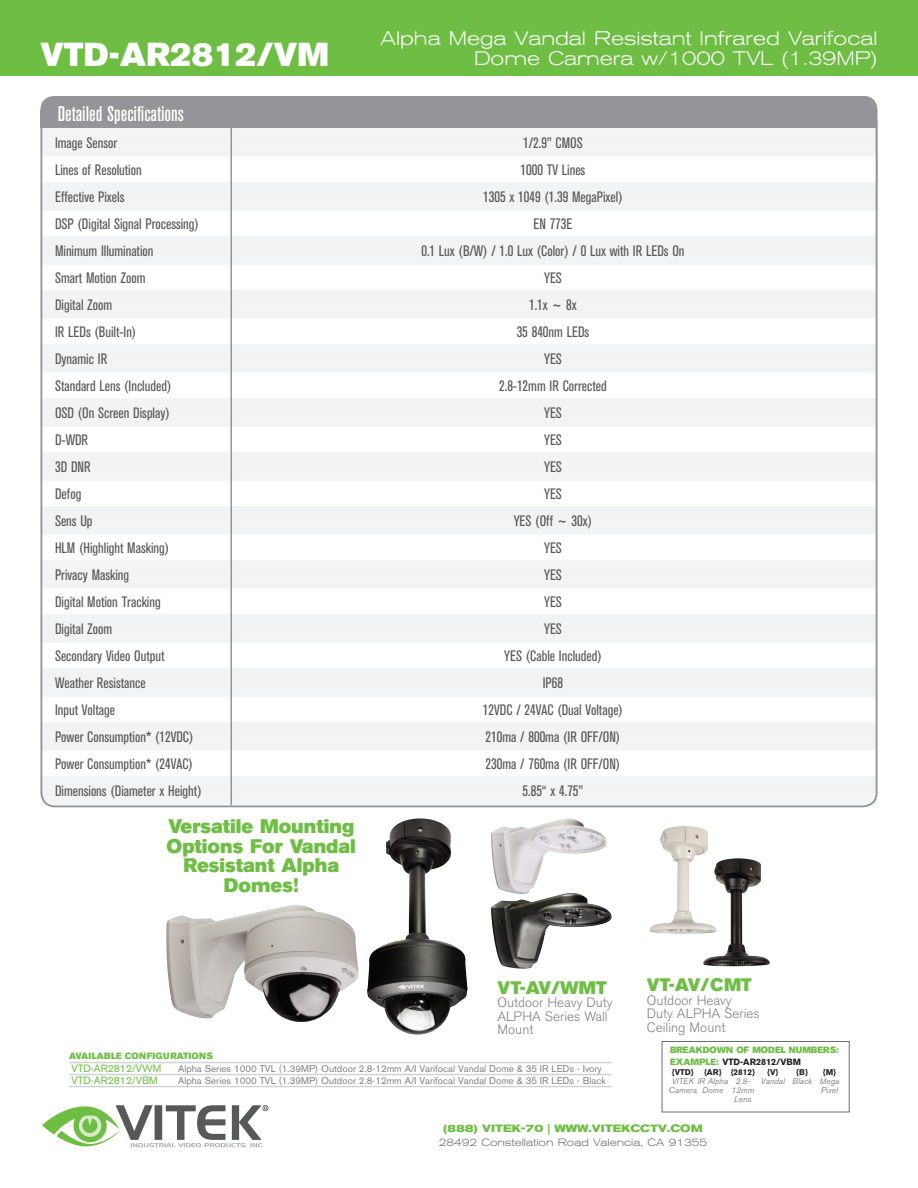
<style>
.page{position:relative;width:918px;height:1188px;background:#fff}
.page>*{position:absolute;margin:0;border:0;box-sizing:border-box;transform-origin:0 0}
.t1{font:33px "Akzidenz Grotesk BE Super";letter-spacing:.01em;color:#fff}
.t2{font:500 condensed 21px "Akzidenz Grotesk BE";color:#fff}
.t3{font:300 expanded 19.5px/19.5px "Akzidenz Grotesk BE";color:#fff;text-align:right}
.t4{font:19.5px/19.5px "Akzidenz Grotesk BE Super";color:#6ebe44;text-align:center}
.t5{font:18px "Akzidenz Grotesk BE Super";color:#6ebe44}
.t6{font:condensed 15px/27px "Akzidenz Grotesk BE";color:#57585a}
.t7{font:300 13.5px/13.5px "Akzidenz Grotesk BE";color:#808285}
.t8{font:300 expanded 10.5px "Akzidenz Grotesk BE";color:#6c6d70}
.t9{font:700 expanded 10.5px "Akzidenz Grotesk BE";color:#6ebe44}
.t10{font:10.5px/12px "Akzidenz Grotesk BE";color:#6ebe44}
.t11{font:9.75px/12px "Akzidenz Grotesk BE";color:#808285}
.t12{font:9px "Akzidenz Grotesk BE Super";color:#6ebe44}
.t13{font:9px "Akzidenz Grotesk BE Super";letter-spacing:.02em;color:#6ebe44}
.t14{font:700 9px "Akzidenz Grotesk BE";color:#231f20}
.t15{font:italic 8.25px/9px "Akzidenz Grotesk BE";color:#808285}
.t16{font:700 8.25px "Akzidenz Grotesk BE";color:#231f20}
.s1{font-family:"Akzidenz Grotesk BE Super";font-weight:400;color:#6ebe44}
</style>
<div class="page">
<div style="left:0;top:0;width:918px;height:75px;background:#6ebe44"></div>
<div style="left:40px;top:96px;width:838px;height:125px;background:#939598;border-radius:14px"></div>
<div style="left:40px;top:124px;width:838px;height:682px;background:#fff"></div>
<div style="left:40px;top:128px;width:838px;height:21px;background:#f2f3f4"></div>
<div style="left:40px;top:149px;width:838px;height:8px;background:#f2f3f4"></div>
<div style="left:40px;top:182px;width:838px;height:21px;background:#f2f3f4"></div>
<div style="left:40px;top:203px;width:838px;height:8px;background:#f2f3f4"></div>
<div style="left:40px;top:236px;width:838px;height:21px;background:#f2f3f4"></div>
<div style="left:40px;top:257px;width:838px;height:8px;background:#f2f3f4"></div>
<div style="left:40px;top:290px;width:838px;height:21px;background:#f2f3f4"></div>
<div style="left:40px;top:311px;width:838px;height:8px;background:#f2f3f4"></div>
<div style="left:40px;top:344px;width:838px;height:21px;background:#f2f3f4"></div>
<div style="left:40px;top:365px;width:838px;height:8px;background:#f2f3f4"></div>
<div style="left:40px;top:398px;width:838px;height:21px;background:#f2f3f4"></div>
<div style="left:40px;top:419px;width:838px;height:8px;background:#f2f3f4"></div>
<div style="left:40px;top:452px;width:838px;height:21px;background:#f2f3f4"></div>
<div style="left:40px;top:473px;width:838px;height:8px;background:#f2f3f4"></div>
<div style="left:40px;top:506px;width:838px;height:21px;background:#f2f3f4"></div>
<div style="left:40px;top:527px;width:838px;height:8px;background:#f2f3f4"></div>
<div style="left:40px;top:560px;width:838px;height:21px;background:#f2f3f4"></div>
<div style="left:40px;top:581px;width:838px;height:8px;background:#f2f3f4"></div>
<div style="left:40px;top:614px;width:838px;height:21px;background:#f2f3f4"></div>
<div style="left:40px;top:635px;width:838px;height:8px;background:#f2f3f4"></div>
<div style="left:40px;top:668px;width:838px;height:21px;background:#f2f3f4"></div>
<div style="left:40px;top:689px;width:838px;height:8px;background:#f2f3f4"></div>
<div style="left:40px;top:722px;width:838px;height:21px;background:#f2f3f4"></div>
<div style="left:40px;top:743px;width:838px;height:8px;background:#f2f3f4"></div>
<div style="left:40px;top:776px;width:838px;height:21px;background:#f2f3f4"></div>
<div style="left:40px;top:797px;width:838px;height:8px;background:#f2f3f4"></div>
<div style="left:40px;top:110px;width:838px;height:17px;background:#939598"></div>
<svg style="left:42px;top:1105px;width:226px;height:43px"></svg>
<hr style="left:231px;top:110px;width:1px;height:695px;background:#939598">
<img style="left:703px;top:858px;width:67px;height:108px">
<img style="left:649px;top:826px;width:68px;height:108px">
<img style="left:367px;top:818px;width:101px;height:217px">
<img style="left:166px;top:905px;width:193px;height:117px">
<img style="left:491px;top:894px;width:121px;height:75px">
<img style="left:491px;top:818px;width:116px;height:76px">
<hr style="left:69px;top:1062px;width:542px;height:1px;background:#d1d2d4">
<hr style="left:69px;top:1074px;width:542px;height:1px;background:#d1d2d4">
<hr style="left:69px;top:1086px;width:542px;height:1px;background:#d1d2d4">
<div style="left:662px;top:1041px;width:188px;height:71px;border:1px solid #6c6d70"></div>
<h1 class="t1" style="left:40px;top:36px;width:290px">VTD-AR2812/VM</h1>
<h3 class="t3" style="left:381px;top:29px;width:498px">Alpha Mega Vandal Resistant Infrared Varifocal<br>Dome Camera w/1000 TVL (1.39MP)</h3>
<h2 class="t2" style="left:58px;top:103px;width:128px">Detailed Specifications</h2>
<p class="t6" style="left:55px;top:129px;width:148px">Image Sensor<br>Lines of Resolution<br>Effective Pixels<br>DSP (Digital Signal Processing)<br>Minimum Illumination<br>Smart Motion Zoom<br>Digital Zoom<br>IR LEDs (Built-In)<br>Dynamic IR<br>Standard Lens (Included)<br>OSD (On Screen Display)<br>D-WDR<br>3D DNR<br>Defog<br>Sens Up<br>HLM (Highlight Masking)<br>Privacy Masking<br>Digital Motion Tracking<br>Digital Zoom<br>Secondary Video Output<br>Weather Resistance<br>Input Voltage<br>Power Consumption* (12VDC)<br>Power Consumption* (24VAC)<br>Dimensions (Diameter x Height)</p>
<p class="t6" style="left:421px;top:129px;width:265px;text-align:center">1/2.9” CMOS<br>1000 TV Lines<br>1305 x 1049 (1.39 MegaPixel)<br>EN 773E<br>0.1 Lux (B/W) / 1.0 Lux (Color) / 0 Lux with IR LEDs On<br>YES<br>1.1x ~ 8x<br>35 840nm LEDs<br>YES<br>2.8-12mm IR Corrected<br>YES<br>YES<br>YES<br>YES<br>YES (Off ~ 30x)<br>YES<br>YES<br>YES<br>YES<br>YES (Cable Included)<br>IP68<br>12VDC / 24VAC (Dual Voltage)<br>210ma / 800ma (IR OFF/ON)<br>230ma / 760ma (IR OFF/ON)<br>5.85“ x 4.75”</p>
<h3 class="t4" style="left:167px;top:817px;width:191px">Versatile Mounting<br>Options For Vandal<br>Resistant Alpha<br>Domes!</h3>
<p class="t13" style="left:69px;top:1051px;width:145px">AVAILABLE CONFIGURATIONS</p>
<p class="t5" style="left:498px;top:977px;width:111px">VT-AV/WMT</p>
<p class="t7" style="left:498px;top:996px;width:117px">Outdoor Heavy Duty<br>ALPHA Series Wall<br>Mount</p>
<p class="t10" style="left:71px;top:1063px;width:91px">VTD-AR2812/VWM<br>VTD-AR2812/VBM</p>
<p class="t11" style="left:178px;top:1063px;width:429px">Alpha Series 1000 TVL (1.39MP) Outdoor 2.8-12mm A/I Varifocal Vandal Dome &amp; 35 IR LEDs - Ivory<br>Alpha Series 1000 TVL (1.39MP) Outdoor 2.8-12mm A/I Varifocal Vandal Dome &amp; 35 IR LEDs - Black</p>
<p class="t5" style="left:647px;top:975px;width:107px">VT-AV/CMT</p>
<p class="t7" style="left:647px;top:994px;width:114px">Outdoor Heavy<br>Duty ALPHA Series<br>Ceiling Mount</p>
<p class="t12" style="left:670px;top:1045px;width:170px">BREAKDOWN OF MODEL NUMBERS:</p>
<p class="t14" style="left:670px;top:1056px;width:133px"><span class="s1">EXAMPLE:</span> VTD-AR2812/VBM</p>
<p class="t16" style="left:672px;top:1067px;width:23px">{VTD}</p>
<p class="t15" style="left:669px;top:1076px;width:61px;text-indent:3px">VITEK IR Alpha<br>Camera</p>
<p class="t16" style="left:704px;top:1067px;width:19px">{AR}</p>
<p class="t15" style="left:702px;top:1085px;width:23px">Dome</p>
<p class="t16" style="left:731px;top:1067px;width:26px">{2812}</p>
<p class="t15" style="left:732px;top:1076px;width:24px;text-align:center">2.8-<br>12mm<br>Lens</p>
<p class="t16" style="left:767px;top:1067px;width:13px">{V}</p>
<p class="t15" style="left:761px;top:1076px;width:26px">Vandal</p>
<p class="t16" style="left:796px;top:1067px;width:13px">{B}</p>
<p class="t15" style="left:792px;top:1076px;width:21px">Black</p>
<p class="t16" style="left:823px;top:1067px;width:15px">{M}</p>
<p class="t15" style="left:820px;top:1076px;width:21px">Mega<br>Pixel</p>
<p class="t9" style="left:443px;top:1122px;width:261px">(888) VITEK-70 | WWW.VITEKCCTV.COM</p>
<p class="t8" style="left:439px;top:1136px;width:270px">28492 Constellation Road Valencia, CA 91355</p>
</div>
